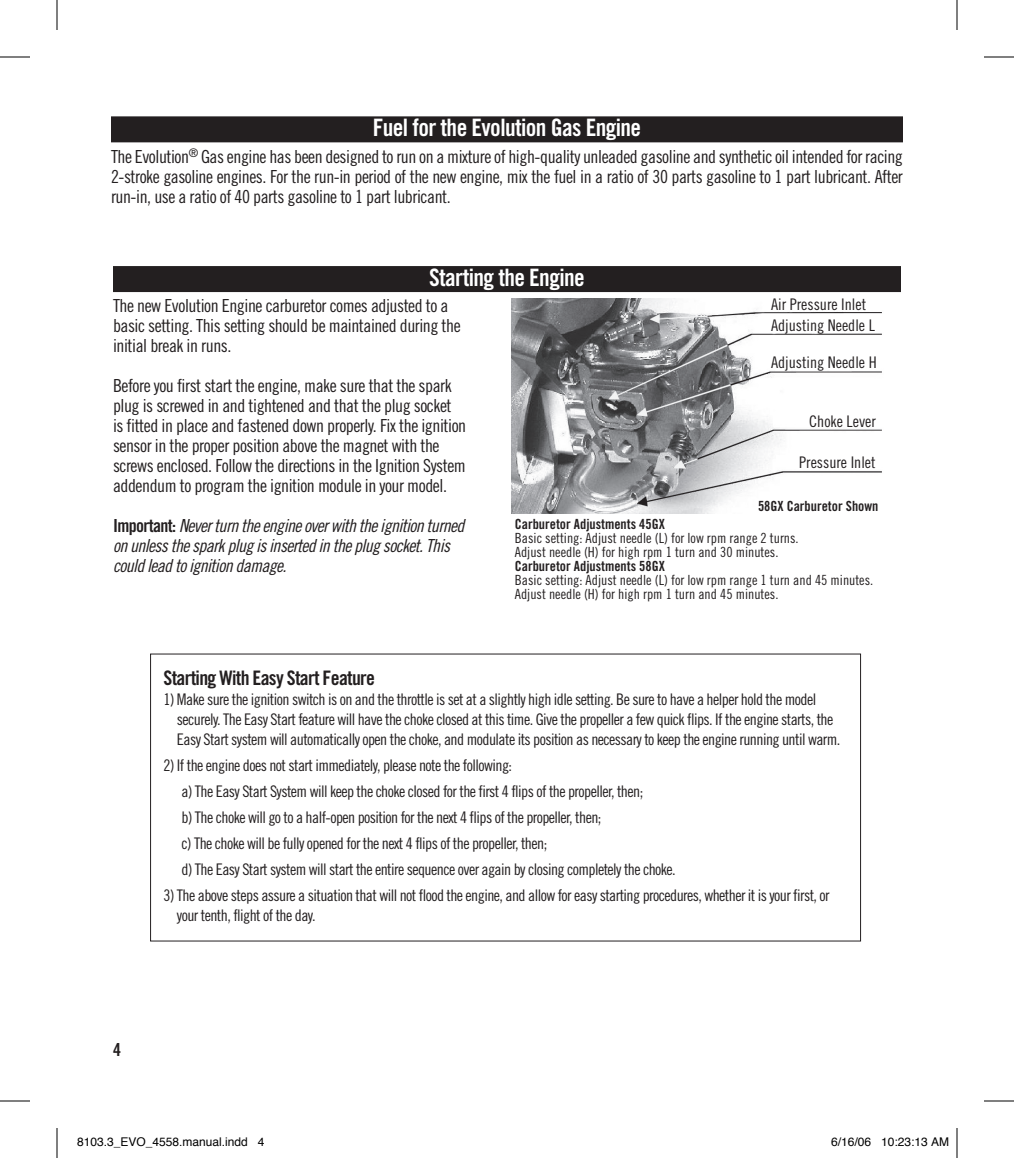
<style>
.page{position:relative;width:1014px;height:1158px;background:#fff}
.page>*{position:absolute;margin:0;border:0;box-sizing:border-box;transform-origin:0 0}
.t1{font:24px "Trade Gothic LT Std Bd Cn 20";letter-spacing:-.025em;color:#fff}
.t2{font:20px "Trade Gothic LT Std Bd Cn 20";letter-spacing:-.035em;color:#231f20}
.t3{font:18px/20px "Trade Gothic LT Std Cn 18";letter-spacing:-.025em;color:#231f20}
.t4{font:18px/20px "Trade Gothic LT Std Cn 18 Obl";letter-spacing:-.035em;color:#231f20}
.t5{font:16px/26px "Trade Gothic LT Std Cn 18";letter-spacing:-.035em;color:#231f20}
.t6{font:16px/22px "Trade Gothic LT Std Cn 18";color:#231f20}
.t7{font:14px/14px "Trade Gothic LT Std Cn 18";color:#231f20}
.t8{font:14px "Trade Gothic LT Std Bd Cn 20";color:#231f20}
.t9{font:12px "Helvetica";color:#000}
.s1{font-family:"Trade Gothic LT Std Bd Cn 20"}
</style>
<div class="page">
<div style="left:113px;top:266px;width:788px;height:26px;background:#231f20"></div>
<div style="left:111px;top:116px;width:792px;height:26px;background:#231f20"></div>
<img style="left:511px;top:298px;width:371px;height:216px">
<hr style="left:0;top:57px;width:30px;height:1px;background:#000">
<hr style="left:984px;top:57px;width:30px;height:1px;background:#000">
<hr style="left:0;top:1101px;width:30px;height:1px;background:#000">
<hr style="left:984px;top:1101px;width:30px;height:1px;background:#000">
<hr style="left:57px;top:0;width:1px;height:30px;background:#000">
<hr style="left:57px;top:1128px;width:1px;height:30px;background:#000">
<hr style="left:957px;top:0;width:1px;height:30px;background:#000">
<hr style="left:957px;top:1128px;width:1px;height:30px;background:#000">
<h1 class="t1" style="left:373px;top:113px;width:270px">Fuel for the Evolution Gas Engine</h1>
<p class="t3" style="left:111px;top:146px;width:793px;text-align:justify">The Evolution<sup>®</sup> Gas engine has been designed to run on a mixture of high-quality unleaded gasoline and synthetic oil intended for racing 2-stroke gasoline engines. For the run-in period of the new engine, mix the fuel in a ratio of 30 parts gasoline to 1 part lubricant. After run-in, use a ratio of 40 parts gasoline to 1 part lubricant.</p>
<h1 class="t1" style="left:429px;top:263px;width:157px">Starting the Engine</h1>
<p class="t3" style="left:113px;top:296px;width:349px">The new Evolution Engine carburetor comes adjusted to a basic setting. This setting should be maintained during the initial break in runs.</p>
<p class="t3" style="left:113px;top:376px;width:355px">Before you first start the engine, make sure that the spark plug is screwed in and tightened and that the plug socket is fitted in place and fastened down properly. Fix the ignition sensor in the proper position above the magnet with the screws enclosed. Follow the directions in the Ignition System addendum to program the ignition module in your model.</p>
<p class="t4" style="left:113px;top:516px;width:353px"><span class="s1">Important:</span> Never turn the engine over with the ignition turned on unless the spark plug is inserted in the plug socket. This could lead to ignition damage.</p>
<p class="t6" style="left:771px;top:293px;width:105px">Air Pressure Inlet<br>Adjusting Needle L</p>
<p class="t6" style="left:771px;top:351px;width:107px">Adjusting Needle H</p>
<p class="t6" style="left:809px;top:410px;width:68px">Choke Lever</p>
<p class="t6" style="left:799px;top:451px;width:78px">Pressure Inlet</p>
<p class="t8" style="left:758px;top:497px;width:122px">58GX Carburetor Shown</p>
<p class="t8" style="left:515px;top:516px;width:152px">Carburetor Adjustments 45GX</p>
<p class="t7" style="left:515px;top:531px;width:285px">Basic setting: Adjust needle (L) for low rpm range 2 turns.<br>Adjust needle (H) for high rpm 1 turn and 30 minutes.</p>
<p class="t8" style="left:515px;top:558px;width:152px">Carburetor Adjustments 58GX</p>
<p class="t7" style="left:515px;top:573px;width:360px">Basic setting: Adjust needle (L) for low rpm range 1 turn and 45 minutes.<br>Adjust needle (H) for high rpm 1 turn and 45 minutes.</p>
<p class="t2" style="left:164px;top:666px;width:213px">Starting With Easy Start Feature</p>
<p class="t5" style="left:177px;top:689px;width:665px;line-height:20px;text-indent:-13px">1) Make sure the ignition switch is on and the throttle is set at a slightly high idle setting. Be sure to have a helper hold the model securely. The Easy Start feature will have the choke closed at this time. Give the propeller a few quick flips. If the engine starts, the<br>Easy Start system will automatically open the choke, and modulate its position as necessary to keep the engine running until warm.</p>
<p class="t5" style="left:182px;top:752px;width:496px;text-indent:-18px">2) If the engine does not start immediately, please note the following:<br>a) The Easy Start System will keep the choke closed for the first 4 flips of the propeller, then;<br>b) The choke will go to a half-open position for the next 4 flips of the propeller, then;<br>c) The choke will be fully opened for the next 4 flips of the propeller, then;<br>d) The Easy Start system will start the entire sequence over again by closing completely the choke.</p>
<p class="t5" style="left:177px;top:885px;width:654px;line-height:20px;text-indent:-13px">3) The above steps assure a situation that will not flood the engine, and allow for easy starting procedures, whether it is your first, or your tenth, flight of the day.</p>
<p class="t9" style="left:77px;top:1132px;width:189px">8103.3_EVO_4558.manual.indd 4</p>
<p class="t9" style="left:831px;top:1132px;width:120px">6/16/06 10:23:13 AM</p>
</div>
